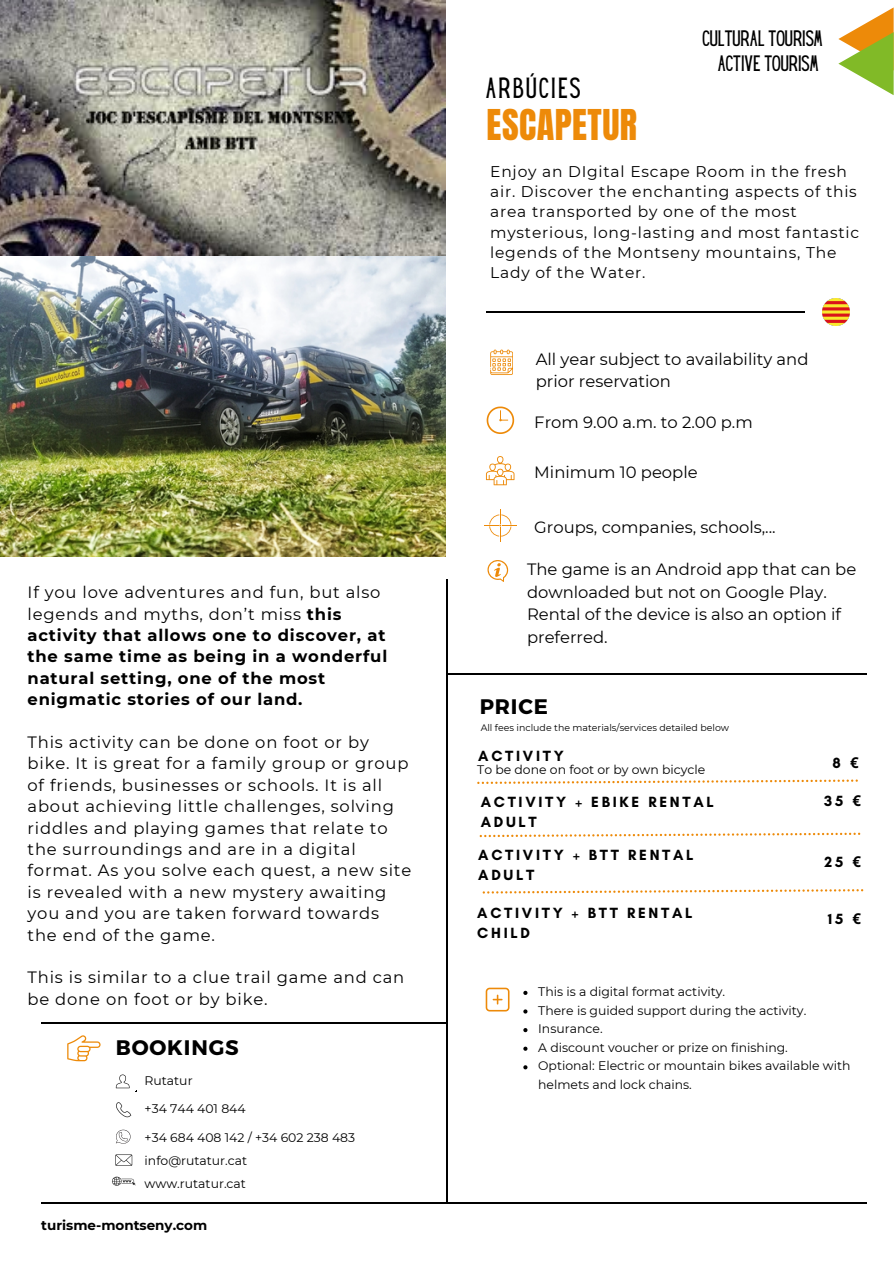
<style>
.page{position:relative;width:894px;height:1264px;background:#fff}
.page>*{position:absolute;margin:0;border:0;box-sizing:border-box;transform-origin:0 0}
.t1{font:36.15px "Anton";letter-spacing:.015em;color:#ed8a09}
.t2{font:25.5px "Hey Gotcha";letter-spacing:.09em;color:#000}
.t3{font:700 21px "Montserrat";letter-spacing:.04em;color:#000}
.t4{font:19.5px "Hey Gotcha";color:#000}
.t5{font:16.35px/21.3px "Montserrat";letter-spacing:.05em;color:#000}
.t6{font:16.35px/22.5px "Montserrat";color:#000}
.t7{font:700 16.35px/21.3px "Montserrat";letter-spacing:.05em;color:#000}
.t8{font:15.45px/20.2px "Montserrat";letter-spacing:.05em;color:#000}
.t9{font:700 15px/20.5px "Glacial Indifference";letter-spacing:.18em;color:#000}
.t10{font:700 13.5px "Montserrat";color:#000}
.t11{font:12.45px/18.6px "Montserrat";color:#000}
.t12{font:9.45px "Montserrat";color:#000}
.s1{font-weight:400}
.s2{font-family:"Noto Sans"}
</style>
<div class="page">
<hr style="left:446px;top:579px;width:1px;height:623px;background:#000">
<svg style="left:490px;top:349px;width:22px;height:26px"></svg>
<svg style="left:486px;top:406px;width:28px;height:28px"></svg>
<svg style="left:67px;top:1035px;width:33px;height:26px"></svg>
<svg style="left:116px;top:1102px;width:16px;height:15px"></svg>
<svg style="left:115px;top:1154px;width:17px;height:11px"></svg>
<svg style="left:112px;top:1176px;width:23px;height:9px"></svg>
<svg style="left:486px;top:456px;width:28px;height:29px"></svg>
<svg style="left:484px;top:509px;width:32px;height:32px"></svg>
<svg style="left:477px;top:779px;width:380px;height:5px"></svg>
<svg style="left:479px;top:832px;width:381px;height:5px"></svg>
<svg style="left:485px;top:987px;width:24px;height:24px"></svg>
<img style="left:0;top:0;width:445px;height:255px">
<img style="left:0;top:257px;width:445px;height:299px">
<hr style="left:41px;top:1202px;width:825px;height:1px;background:#000">
<hr style="left:41px;top:1022px;width:405px;height:1px;background:#000">
<hr style="left:448px;top:674px;width:419px;height:1px;background:#000">
<hr style="left:485px;top:312px;width:319px;height:1px;background:#000">
<img style="left:822px;top:298px;width:27px;height:27px">
<svg style="left:487px;top:560px;width:22px;height:21px"></svg>
<svg style="left:116px;top:1074px;width:13px;height:14px"></svg>
<svg style="left:116px;top:1129px;width:14px;height:14px"></svg>
<svg style="left:482px;top:889px;width:381px;height:4px"></svg>
<svg style="left:523px;top:990px;width:4px;height:4px"></svg>
<svg style="left:523px;top:1009px;width:4px;height:4px"></svg>
<svg style="left:523px;top:1028px;width:4px;height:4px"></svg>
<svg style="left:523px;top:1046px;width:4px;height:4px"></svg>
<svg style="left:523px;top:1065px;width:4px;height:4px"></svg>
<svg style="left:838px;top:8px;width:55px;height:87px"></svg>
<p class="t7" style="left:28px;top:582px;width:361px"><span class="s1">If you love adventures and fun, but also legends and myths, don’t miss</span> this activity that allows one to discover, at the same time as being in a wonderful natural setting, one of the most enigmatic stories of our land.</p>
<p class="t5" style="left:28px;top:731px;width:385px">This activity can be done on foot or by bike. It is great for a family group or group of friends, businesses or schools. It is all about achieving little challenges, solving riddles and playing games that relate to the surroundings and are in a digital format. As you solve each quest, a new site is revealed with a new mystery awaiting you and you are taken forward towards the end of the game.</p>
<h4 class="t5" style="left:28px;top:966px;width:378px">This is similar to a clue trail game and can be done on foot or by bike.</h4>
<h6 class="t3" style="left:116px;top:1034px;width:124px">BOOKINGS</h6>
<h5 class="t11" style="left:144px;top:1070px;width:49px">Rutatur</h5>
<p class="t11" style="left:144px;top:1098px;width:102px">+34 744 401 844</p>
<h6 class="t11" style="left:144px;top:1128px;width:212px">+34 684 408 142 / +34 602 238 483</h6>
<p class="t11" style="left:144px;top:1151px;width:104px">info@rutatur.cat</p>
<h6 class="t11" style="left:144px;top:1173px;width:103px">www.rutatur.cat</h6>
<h5 class="t10" style="left:41px;top:1216px;width:167px">turisme-montseny.com</h5>
<h5 class="t2" style="left:485px;top:77px;width:96px">ARBÚCIES</h5>
<h1 class="t1" style="left:486px;top:99px;width:152px">ESCAPETUR</h1>
<h6 class="t4" style="left:702px;top:30px;width:122px">CULTURAL TOURISM</h6>
<p class="t4" style="left:717px;top:55px;width:102px">ACTIVE TOURISM</p>
<p class="t8" style="left:490px;top:161px;width:370px">Enjoy an DIgital Escape Room in the fresh air. Discover the enchanting aspects of this area transported by one of the most mysterious, long-lasting and most fantastic legends of the Montseny mountains, The Lady of the Water.</p>
<p class="t6" style="left:535px;top:348px;width:274px">All year subject to availability and prior reservation</p>
<h6 class="t6" style="left:534px;top:411px;width:220px">From 9.00 a.m. to 2.00 p.m</h6>
<h6 class="t6" style="left:534px;top:461px;width:165px">Minimum 10 people</h6>
<h6 class="t6" style="left:534px;top:515px;width:243px">Groups, companies, schools,...</h6>
<h5 class="t6" style="left:527px;top:558px;width:330px">The game is an Android app that can be downloaded but not on Google Play.<br>Rental of the device is also an option if preferred.</h5>
<h3 class="t3" style="left:479px;top:692px;width:70px">PRICE</h3>
<h5 class="t12" style="left:480px;top:722px;width:250px">All fees include the materials/services detailed below</h5>
<p class="t9" style="left:478px;top:745px;width:87px">ACTIVITY</p>
<p class="t11" style="left:477px;top:760px;width:230px">To be done on foot or by own bicycle</p>
<p class="t9" style="left:832px;top:752px;width:28px">8 <span class="s2">€</span></p>
<p class="t9" style="left:480px;top:791px;width:234px">ACTIVITY + EBIKE RENTAL<br>ADULT</p>
<p class="t9" style="left:824px;top:790px;width:38px">35 <span class="s2">€</span></p>
<p class="t9" style="left:478px;top:844px;width:217px">ACTIVITY + BTT RENTAL<br>ADULT</p>
<p class="t9" style="left:824px;top:851px;width:38px">25 <span class="s2">€</span></p>
<p class="t9" style="left:477px;top:902px;width:217px">ACTIVITY + BTT RENTAL<br>CHILD</p>
<p class="t9" style="left:827px;top:908px;width:35px">15 <span class="s2">€</span></p>
<p class="t11" style="left:538px;top:982px;width:188px">This is a digital format activity.</p>
<h5 class="t11" style="left:538px;top:1000px;width:269px">There is guided support during the activity.</h5>
<h5 class="t11" style="left:538px;top:1019px;width:66px">Insurance.</h5>
<p class="t11" style="left:538px;top:1038px;width:251px">A discount voucher or prize on finishing.</p>
<h5 class="t11" style="left:538px;top:1056px;width:314px">Optional: Electric or mountain bikes available with helmets and lock chains.</h5>
</div>
